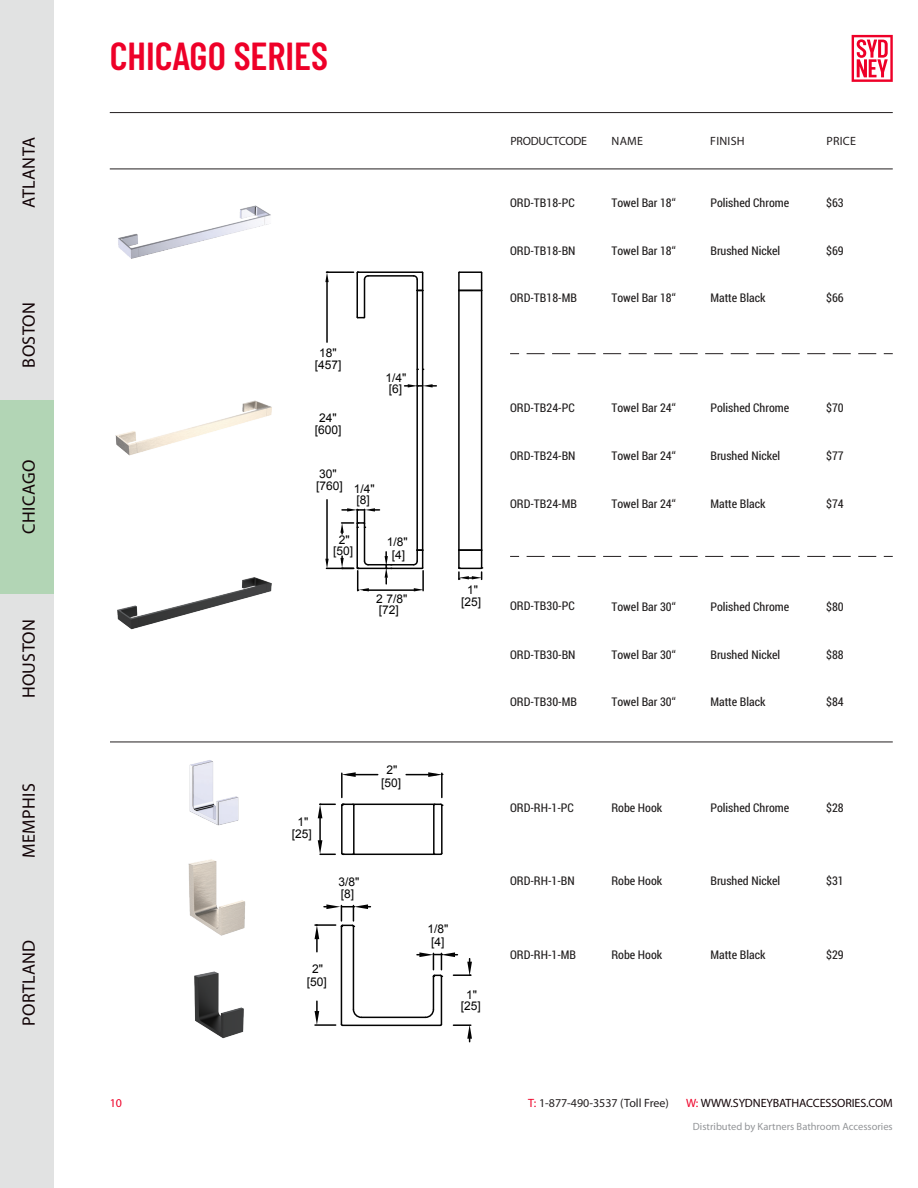
<style>
.page{position:relative;width:918px;height:1188px;background:#fff}
.page>*{position:absolute;margin:0;border:0;box-sizing:border-box;transform-origin:0 0}
.t1{font:600 39px "Barlow Condensed";color:#ee0028}
.t2{font:18px "Myriad Pro";letter-spacing:.02em;color:#130407}
.t3{font:12px "Roboto Condensed";color:#211e1e}
.t4{font:12px/12.6px "Arial";color:#030303;text-align:center}
.t5{font:12px "Myriad Pro";color:#231f20}
.t6{font:12px "Myriad Pro";letter-spacing:-.01em;color:#130407}
.t7{font:12px "Myriad Pro";letter-spacing:-.02em;color:#231f20}
.t8{font:12px "Myriad Pro";color:#ee0028}
.t9{font:10.5px "Myriad Pro";color:#939598}
.s1{color:#ee0028}
</style>
<div class="page">
<svg style="left:852px;top:35px;width:41px;height:47px"></svg>
<hr style="left:111px;top:742px;width:781px;height:1px;background:#231f20">
<svg style="left:527px;top:556px;width:365px;height:1px"></svg>
<svg style="left:527px;top:353px;width:365px;height:1px"></svg>
<img style="left:117px;top:577px;width:155px;height:53px">
<hr style="left:358px;top:271px;width:64px;height:2px;background:#030303">
<hr style="left:368px;top:275px;width:46px;height:2px;background:#030303">
<hr style="left:422px;top:291px;width:1px;height:259px;background:#030303">
<hr style="left:416px;top:291px;width:2px;height:259px;background:#030303">
<hr style="left:364px;top:523px;width:1px;height:38px;background:#030303">
<hr style="left:364px;top:279px;width:1px;height:38px;background:#030303">
<hr style="left:356px;top:273px;width:2px;height:44px;background:#030303">
<hr style="left:356px;top:523px;width:2px;height:45px;background:#030303">
<hr style="left:368px;top:564px;width:46px;height:1px;background:#030303">
<hr style="left:358px;top:568px;width:64px;height:1px;background:#030303">
<hr style="left:459px;top:271px;width:22px;height:2px;background:#030303">
<hr style="left:481px;top:273px;width:1px;height:295px;background:#030303">
<hr style="left:458px;top:273px;width:2px;height:295px;background:#030303">
<hr style="left:459px;top:549px;width:23px;height:2px;background:#030303">
<svg style="left:412px;top:271px;width:12px;height:21px"></svg>
<svg style="left:356px;top:316px;width:10px;height:3px"></svg>
<svg style="left:412px;top:549px;width:12px;height:21px"></svg>
<svg style="left:458px;top:289px;width:25px;height:3px"></svg>
<hr style="left:422px;top:571px;width:2px;height:20px;background:#030303">
<hr style="left:364px;top:589px;width:50px;height:2px;background:#030303">
<hr style="left:326px;top:271px;width:28px;height:2px;background:#030303">
<hr style="left:326px;top:500px;width:2px;height:61px;background:#030303">
<hr style="left:326px;top:280px;width:2px;height:62px;background:#030303">
<svg style="left:356px;top:271px;width:14px;height:10px"></svg>
<img style="left:118px;top:205px;width:153px;height:54px">
<img style="left:111px;top:741px;width:223px;height:38px">
<img style="left:115px;top:305px;width:213px;height:208px">
<img style="left:194px;top:987px;width:164px;height:52px">
<hr style="left:441px;top:976px;width:1px;height:48px;background:#030303">
<hr style="left:342px;top:1025px;width:98px;height:1px;background:#030303">
<hr style="left:433px;top:976px;width:1px;height:33px;background:#030303">
<hr style="left:361px;top:1017px;width:64px;height:1px;background:#030303">
<hr style="left:353px;top:926px;width:1px;height:83px;background:#030303">
<hr style="left:341px;top:926px;width:1px;height:98px;background:#030303">
<hr style="left:441px;top:805px;width:2px;height:48px;background:#030303">
<hr style="left:433px;top:805px;width:2px;height:48px;background:#030303">
<hr style="left:343px;top:854px;width:98px;height:1px;background:#030303">
<hr style="left:343px;top:804px;width:98px;height:1px;background:#030303">
<svg style="left:352px;top:1008px;width:11px;height:11px"></svg>
<svg style="left:424px;top:1008px;width:19px;height:19px"></svg>
<svg style="left:340px;top:1023px;width:4px;height:4px"></svg>
<svg style="left:432px;top:852px;width:11px;height:4px"></svg>
<hr style="left:341px;top:773px;width:2px;height:24px;background:#030303">
<hr style="left:441px;top:773px;width:2px;height:24px;background:#030303">
<hr style="left:406px;top:774px;width:30px;height:1px;background:#030303">
<svg style="left:432px;top:803px;width:11px;height:4px"></svg>
<hr style="left:315px;top:1024px;width:21px;height:2px;background:#030303">
<img style="left:188px;top:779px;width:170px;height:208px">
<hr style="left:110px;top:169px;width:783px;height:1px;background:#231f20">
<hr style="left:110px;top:112px;width:783px;height:1px;background:#231f20">
<div style="left:0;top:0;width:54px;height:1188px;background:#e1e2e2"></div>
<div style="left:0;top:400px;width:54px;height:193px;background:#b2d5b5"></div>
<svg style="left:414px;top:588px;width:10px;height:3px"></svg>
<svg style="left:428px;top:772px;width:15px;height:5px"></svg>
<hr style="left:348px;top:774px;width:30px;height:1px;background:#030303">
<svg style="left:342px;top:772px;width:14px;height:5px"></svg>
<svg style="left:318px;top:840px;width:26px;height:16px"></svg>
<svg style="left:318px;top:803px;width:26px;height:15px"></svg>
<svg style="left:315px;top:1001px;width:4px;height:24px"></svg>
<svg style="left:315px;top:904px;width:55px;height:48px"></svg>
<svg style="left:453px;top:1024px;width:19px;height:18px"></svg>
<svg style="left:417px;top:952px;width:55px;height:26px"></svg>
<svg style="left:458px;top:566px;width:25px;height:14px"></svg>
<svg style="left:405px;top:384px;width:31px;height:4px"></svg>
<svg style="left:340px;top:508px;width:40px;height:26px"></svg>
<svg style="left:385px;top:552px;width:7px;height:32px"></svg>
<svg style="left:325px;top:556px;width:45px;height:35px"></svg>
<svg style="left:325px;top:271px;width:4px;height:11px"></svg>
<h2 class="t2" style="left:18px;top:208px;width:72px;rotate:-90deg">ATLANTA</h2>
<h2 class="t2" style="left:18px;top:368px;width:67px;rotate:-90deg">BOSTON</h2>
<h2 class="t2" style="left:18px;top:534px;width:75px;rotate:-90deg">CHICAGO</h2>
<h2 class="t2" style="left:18px;top:698px;width:81px;rotate:-90deg">HOUSTON</h2>
<h2 class="t2" style="left:18px;top:858px;width:76px;rotate:-90deg">MEMPHIS</h2>
<h2 class="t2" style="left:18px;top:1026px;width:88px;rotate:-90deg">PORTLAND</h2>
<h1 class="t1" style="left:110px;top:29px;width:220px">CHICAGO SERIES</h1>
<p class="t4" style="left:315px;top:346px;width:28px">18" [457]</p>
<p class="t4" style="left:315px;top:412px;width:28px;line-height:12px">24" [600]</p>
<p class="t4" style="left:385px;top:373px;width:22px;line-height:10.5px;text-align:left">1/4" [6]</p>
<p class="t4" style="left:316px;top:468px;width:28px;text-align:left">30" [760]</p>
<p class="t4" style="left:354px;top:483px;width:22px;line-height:11.7px;text-align:left">1/4" [8]</p>
<p class="t4" style="left:333px;top:535px;width:22px;line-height:10.5px">2" [50]</p>
<p class="t4" style="left:387px;top:536px;width:22px">1/8" [4]</p>
<p class="t4" style="left:376px;top:593px;width:32px;line-height:11.9px;text-align:left">2 7/8" [72]</p>
<p class="t4" style="left:461px;top:583px;width:22px">1" [25]</p>
<p class="t4" style="left:292px;top:816px;width:22px;line-height:11.7px">1" [25]</p>
<p class="t4" style="left:381px;top:764px;width:22px">2" [50]</p>
<p class="t4" style="left:338px;top:876px;width:22px;line-height:12.1px;text-align:left">3/8" [8]</p>
<p class="t4" style="left:307px;top:963px;width:22px">2" [50]</p>
<p class="t4" style="left:427px;top:923px;width:22px">1/8" [4]</p>
<p class="t4" style="left:461px;top:989px;width:22px;line-height:11.4px">1" [25]</p>
<p class="t7" style="left:510px;top:133px;width:78px">PRODUCTCODE</p>
<p class="t5" style="left:612px;top:133px;width:33px">NAME</p>
<p class="t5" style="left:710px;top:133px;width:36px">FINISH</p>
<p class="t5" style="left:826px;top:133px;width:31px">PRICE</p>
<p class="t3" style="left:510px;top:195px;width:66px">ORD-TB18-PC</p>
<p class="t3" style="left:611px;top:195px;width:66px">Towel Bar 18“</p>
<p class="t3" style="left:710px;top:195px;width:80px">Polished Chrome</p>
<p class="t3" style="left:826px;top:195px;width:19px">$63</p>
<p class="t3" style="left:510px;top:243px;width:67px">ORD-TB18-BN</p>
<p class="t3" style="left:611px;top:243px;width:66px">Towel Bar 18“</p>
<p class="t3" style="left:710px;top:243px;width:71px">Brushed Nickel</p>
<p class="t3" style="left:826px;top:243px;width:19px">$69</p>
<p class="t3" style="left:510px;top:289px;width:68px">ORD-TB18-MB</p>
<p class="t3" style="left:611px;top:289px;width:66px">Towel Bar 18“</p>
<p class="t3" style="left:710px;top:289px;width:57px">Matte Black</p>
<p class="t3" style="left:826px;top:289px;width:19px">$66</p>
<p class="t3" style="left:510px;top:400px;width:66px">ORD-TB24-PC</p>
<p class="t3" style="left:611px;top:400px;width:66px">Towel Bar 24“</p>
<p class="t3" style="left:710px;top:400px;width:80px">Polished Chrome</p>
<p class="t3" style="left:826px;top:400px;width:19px">$70</p>
<p class="t3" style="left:510px;top:448px;width:67px">ORD-TB24-BN</p>
<p class="t3" style="left:611px;top:448px;width:66px">Towel Bar 24“</p>
<p class="t3" style="left:710px;top:448px;width:71px">Brushed Nickel</p>
<p class="t3" style="left:826px;top:448px;width:19px">$77</p>
<p class="t3" style="left:510px;top:495px;width:68px">ORD-TB24-MB</p>
<p class="t3" style="left:611px;top:495px;width:66px">Towel Bar 24“</p>
<p class="t3" style="left:710px;top:495px;width:57px">Matte Black</p>
<p class="t3" style="left:826px;top:495px;width:19px">$74</p>
<p class="t3" style="left:510px;top:598px;width:66px">ORD-TB30-PC</p>
<p class="t3" style="left:611px;top:599px;width:66px">Towel Bar 30“</p>
<p class="t3" style="left:710px;top:599px;width:80px">Polished Chrome</p>
<p class="t3" style="left:826px;top:599px;width:19px">$80</p>
<p class="t3" style="left:510px;top:646px;width:67px">ORD-TB30-BN</p>
<p class="t3" style="left:611px;top:646px;width:66px">Towel Bar 30“</p>
<p class="t3" style="left:710px;top:646px;width:71px">Brushed Nickel</p>
<p class="t3" style="left:826px;top:646px;width:19px">$88</p>
<p class="t3" style="left:510px;top:693px;width:68px">ORD-TB30-MB</p>
<p class="t3" style="left:611px;top:693px;width:66px">Towel Bar 30“</p>
<p class="t3" style="left:710px;top:693px;width:57px">Matte Black</p>
<p class="t3" style="left:826px;top:693px;width:19px">$84</p>
<p class="t3" style="left:510px;top:799px;width:65px">ORD-RH-1-PC</p>
<p class="t3" style="left:611px;top:799px;width:52px">Robe Hook</p>
<p class="t3" style="left:710px;top:799px;width:80px">Polished Chrome</p>
<p class="t3" style="left:826px;top:799px;width:19px">$28</p>
<p class="t3" style="left:510px;top:872px;width:66px">ORD-RH-1-BN</p>
<p class="t3" style="left:611px;top:872px;width:52px">Robe Hook</p>
<p class="t3" style="left:710px;top:872px;width:71px">Brushed Nickel</p>
<p class="t3" style="left:826px;top:872px;width:19px">$31</p>
<p class="t3" style="left:510px;top:947px;width:68px">ORD-RH-1-MB</p>
<p class="t3" style="left:611px;top:947px;width:52px">Robe Hook</p>
<p class="t3" style="left:710px;top:947px;width:57px">Matte Black</p>
<p class="t3" style="left:826px;top:947px;width:19px">$29</p>
<p class="t8" style="left:110px;top:1095px;width:14px">10</p>
<p class="t5" style="left:528px;top:1095px;width:142px"><span class="s1">T:</span> 1-877-490-3537 (Toll Free)</p>
<p class="t6" style="left:686px;top:1095px;width:208px"><span class="s1">W:</span> WWW.SYDNEYBATHACCESSORIES.COM</p>
<p class="t9" style="left:693px;top:1120px;width:201px">Distributed by Kartners Bathroom Accessories</p>
</div>
